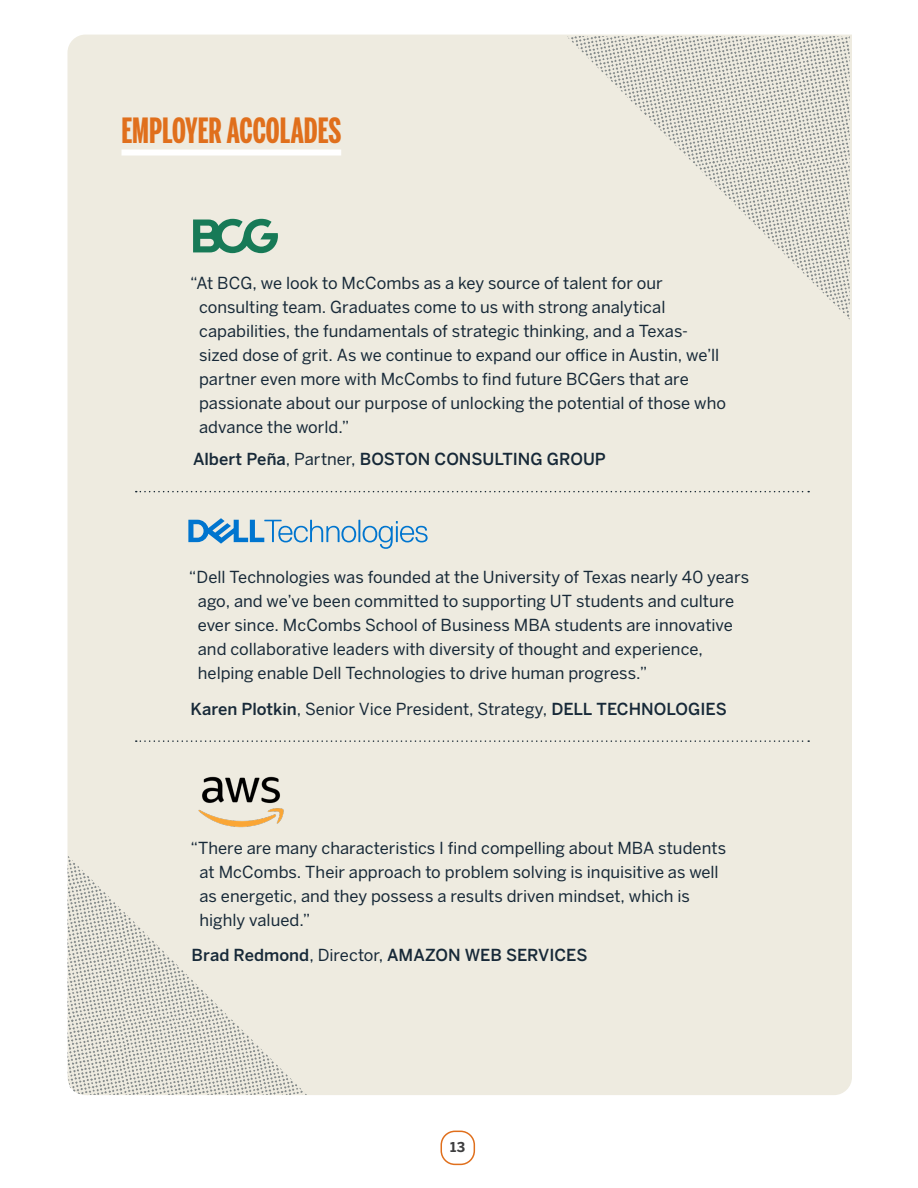
<style>
.page{position:relative;width:918px;height:1188px;background:#fff}
.page>*{position:absolute;margin:0;border:0;box-sizing:border-box;transform-origin:0 0}
.BenSansEx_Bold_23_24{font:700 34.5px "Benton Sans Extra Compressed";color:#e06f1c}
.BentonReg_11_16_CAPS{font:16.5px/24px "Benton Sans";color:#172938}
.BentonReg_11_16_CAPS-2{font:500 16.5px "Benton Sans";color:#172938}
.BentonMed_9_16_80Blk{font:700 13.5px "Benton Sans";color:#3e3e3f}
.s1{font-weight:400}
.s2{font-weight:500}
</style>
<div class="page">
<div style="left:68px;top:35px;width:784px;height:1060px;background:#eeebe0"></div>
<svg style="left:566px;top:36px;width:284px;height:284px;background:#e2e0d6"></svg>
<div style="left:441px;top:1131px;width:34px;height:34px;border:2px solid #e06f1c;border-radius:14px"></div>
<svg style="left:136px;top:491px;width:673px;height:1px"></svg>
<svg style="left:136px;top:740px;width:673px;height:2px"></svg>
<div style="left:122px;top:150px;width:219px;height:6px;background:#fff"></div>
<svg style="left:68px;top:855px;width:239px;height:240px;background:#e1dfd6"></svg>
<svg style="left:193px;top:219px;width:85px;height:34px;background:#75ab93"></svg>
<svg style="left:188px;top:518px;width:240px;height:31px;background:#b4cedb"></svg>
<img style="left:192px;top:774px;width:98px;height:58px">
<p class="BenSansEx_Bold_23_24" style="left:122px;top:109px;width:221px">EMPLOYER ACCOLADES</p>
<p class="BentonReg_11_16_CAPS" style="left:199px;top:271px;width:528px;text-indent:-9px">“At BCG, we look to McCombs as a key source of talent for our consulting team. Graduates come to us with strong analytical capabilities, the fundamentals of strategic thinking, and a Texas&shy;sized dose of grit. As we continue to expand our office in Austin, we’ll partner even more with McCombs to find future BCGers that are passionate about our purpose of unlocking the potential of those who advance the world.”</p>
<p class="BentonReg_11_16_CAPS-2" style="left:193px;top:449px;width:414px">Albert Peña<span class="s1">, Partner,</span> BOSTON CONSULTING GROUP</p>
<p class="BentonReg_11_16_CAPS" style="left:198px;top:565px;width:553px;text-indent:-9px">“Dell Technologies was founded at the University of Texas nearly 40 years ago, and we’ve been committed to supporting UT students and culture ever since. McCombs School of Business MBA students are innovative and collaborative leaders with diversity of thought and experience, helping enable Dell Technologies to drive human progress.”</p>
<p class="BentonReg_11_16_CAPS" style="left:191px;top:696px;width:538px"><span class="s2">Karen Plotkin</span>, Senior Vice President, Strategy, <span class="s2">DELL TECHNOLOGIES</span></p>
<p class="BentonReg_11_16_CAPS" style="left:200px;top:836px;width:528px;text-indent:-9px">“There are many characteristics I find compelling about MBA students at McCombs. Their approach to problem solving is inquisitive as well as energetic, and they possess a results driven mindset, which is highly valued.”</p>
<p class="BentonReg_11_16_CAPS-2" style="left:192px;top:945px;width:397px">Brad Redmond<span class="s1">, Director,</span> AMAZON WEB SERVICES</p>
<p class="BentonMed_9_16_80Blk" style="left:450px;top:1139px;width:17px">13</p>
</div>
